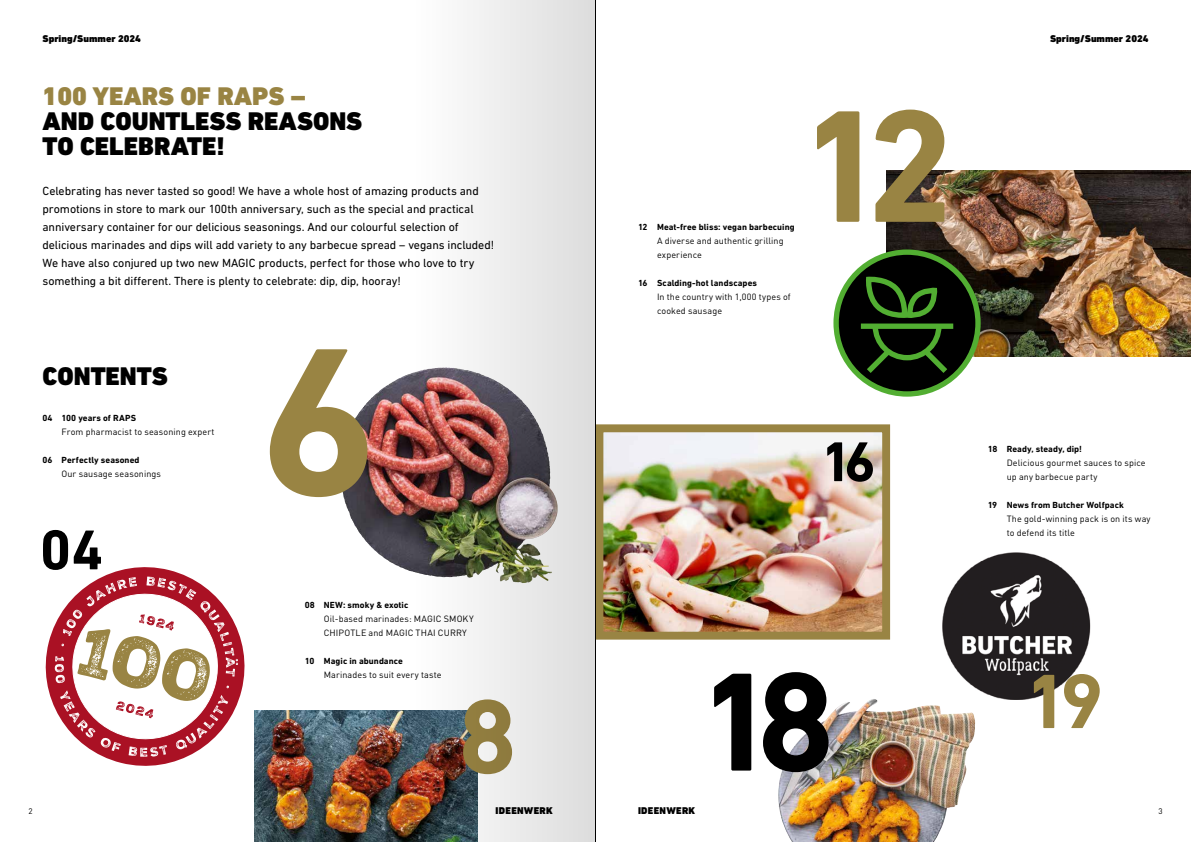
<style>
.page{position:relative;width:1191px;height:842px;background:#fff}
.page>*{position:absolute;margin:0;border:0;box-sizing:border-box;transform-origin:0 0}
.t1{font:700 213.9px "DIN Next LT Pro";color:#998443}
.t2{font:700 162.4px "DIN Next LT Pro";color:#998443}
.t3{font:700 142.5px "DIN Next LT Pro";color:#000}
.t4{font:700 106.4px "DIN Next LT Pro";color:#998443}
.t5{font:700 78.3px "DIN Next LT Pro";color:#998443}
.t6{font:700 57px "DIN Next LT Pro";color:#000}
.t7{font:900 26px/25px "DIN Next LT Pro";color:#000}
.t8{font:900 26px "DIN Next LT Pro";color:#998443}
.t9{font:12px/18px "DIN Next LT Pro";letter-spacing:-.01em;color:#000}
.t10{font:900 10px "DIN Next LT Pro";color:#000}
.t11{font:900 10px "DIN Next LT Pro";letter-spacing:.03em;color:#000}
.t12{font:9px/14px "DIN Pro";letter-spacing:.01em;color:#000}
.t13{font:700 9px "DIN Next LT Pro";letter-spacing:.01em;color:#000}
.t14{font:8px "DIN Pro";color:#000}
</style>
<div class="page">
<img style="left:942px;top:552px;width:149px;height:147px">
<img style="left:886px;top:170px;width:305px;height:186px">
<img style="left:604px;top:433px;width:277px;height:198px">
<div style="left:595px;top:424px;width:295px;height:216px;border:8px solid #998443"></div>
<img style="left:778px;top:700px;width:197px;height:142px">
<svg style="left:836px;top:252px;width:142px;height:142px;background:#0c1a07"></svg>
<div style="left:833px;top:249px;width:147px;height:148px;border:5px solid #52ae32;border-radius:50%"></div>
<svg style="left:861px;top:271px;width:92px;height:108px;background:#13290b"></svg>
<svg style="left:45px;top:0;width:550px;height:842px"></svg>
<hr style="left:595px;top:0;width:1px;height:842px;background:#000">
<p class="t10" style="left:43px;top:33px;width:100px">Spring/Summer 2024</p>
<p class="t10" style="left:1050px;top:33px;width:100px">Spring/Summer 2024</p>
<h3 class="t8" style="left:43px;top:81px;width:264px">100 YEARS OF RAPS –</h3>
<h3 class="t7" style="left:43px;top:109px;width:321px">AND COUNTLESS REASONS<br>TO CELEBRATE!</h3>
<p class="t9" style="left:43px;top:181px;width:453px">Celebrating has never tasted so good! We have a whole host of amazing products and promotions in store to mark our 100th anniversary, such as the special and practical anniversary container for our delicious seasonings. And our colourful selection of delicious marinades and dips will add variety to any barbecue spread – vegans included!<br>We have also conjured up two new MAGIC products, perfect for those who love to try something a bit different. There is plenty to celebrate: dip, dip, hooray!</p>
<p class="t13" style="left:638px;top:222px;width:158px">12 Meat-free bliss: vegan barbecuing</p>
<p class="t12" style="left:657px;top:233px;width:128px">A diverse and authentic grilling experience</p>
<p class="t13" style="left:638px;top:278px;width:121px">16 Scalding-hot landscapes</p>
<p class="t12" style="left:657px;top:289px;width:135px">In the country with 1,000 types of cooked sausage</p>
<h2 class="t2" style="left:797px;top:72px;width:159px">12</h2>
<h3 class="t7" style="left:43px;top:364px;width:127px">CONTENTS</h3>
<p class="t13" style="left:43px;top:413px;width:95px">04 100 years of RAPS</p>
<p class="t12" style="left:62px;top:424px;width:155px">From pharmacist to seasoning expert</p>
<p class="t13" style="left:43px;top:455px;width:98px">06 Perfectly seasoned</p>
<p class="t12" style="left:62px;top:466px;width:101px">Our sausage seasonings</p>
<h3 class="t6" style="left:40px;top:517px;width:65px">04</h3>
<p class="t14" style="left:28px;top:804px;width:6px">2</p>
<h1 class="t1" style="left:259px;top:297px;width:120px">6</h1>
<p class="t13" style="left:305px;top:600px;width:105px">08 NEW: smoky &amp; exotic</p>
<p class="t12" style="left:324px;top:611px;width:151px">Oil-based marinades: MAGIC SMOKY<br>CHIPOTLE and MAGIC THAI CURRY</p>
<p class="t13" style="left:305px;top:656px;width:100px">10 Magic in abundance</p>
<p class="t12" style="left:324px;top:667px;width:119px">Marinades to suit every taste</p>
<h3 class="t4" style="left:458px;top:674px;width:61px">8</h3>
<h3 class="t6" style="left:820px;top:428px;width:57px">16</h3>
<p class="t13" style="left:987px;top:443px;width:96px">18 Ready, steady, dip!</p>
<p class="t12" style="left:1006px;top:454px;width:140px">Delicious gourmet sauces to spice up any barbecue party</p>
<p class="t13" style="left:987px;top:499px;width:138px">19 News from Butcher Wolfpack</p>
<p class="t12" style="left:1006px;top:510px;width:145px">The gold-winning pack is on its way to defend its title</p>
<h3 class="t3" style="left:697px;top:639px;width:140px">18</h3>
<h3 class="t5" style="left:1024px;top:656px;width:81px">19</h3>
<p class="t11" style="left:495px;top:804px;width:59px">IDEENWERK</p>
<p class="t11" style="left:638px;top:804px;width:59px">IDEENWERK</p>
<p class="t14" style="left:1158px;top:804px;width:6px">3</p>
</div>
